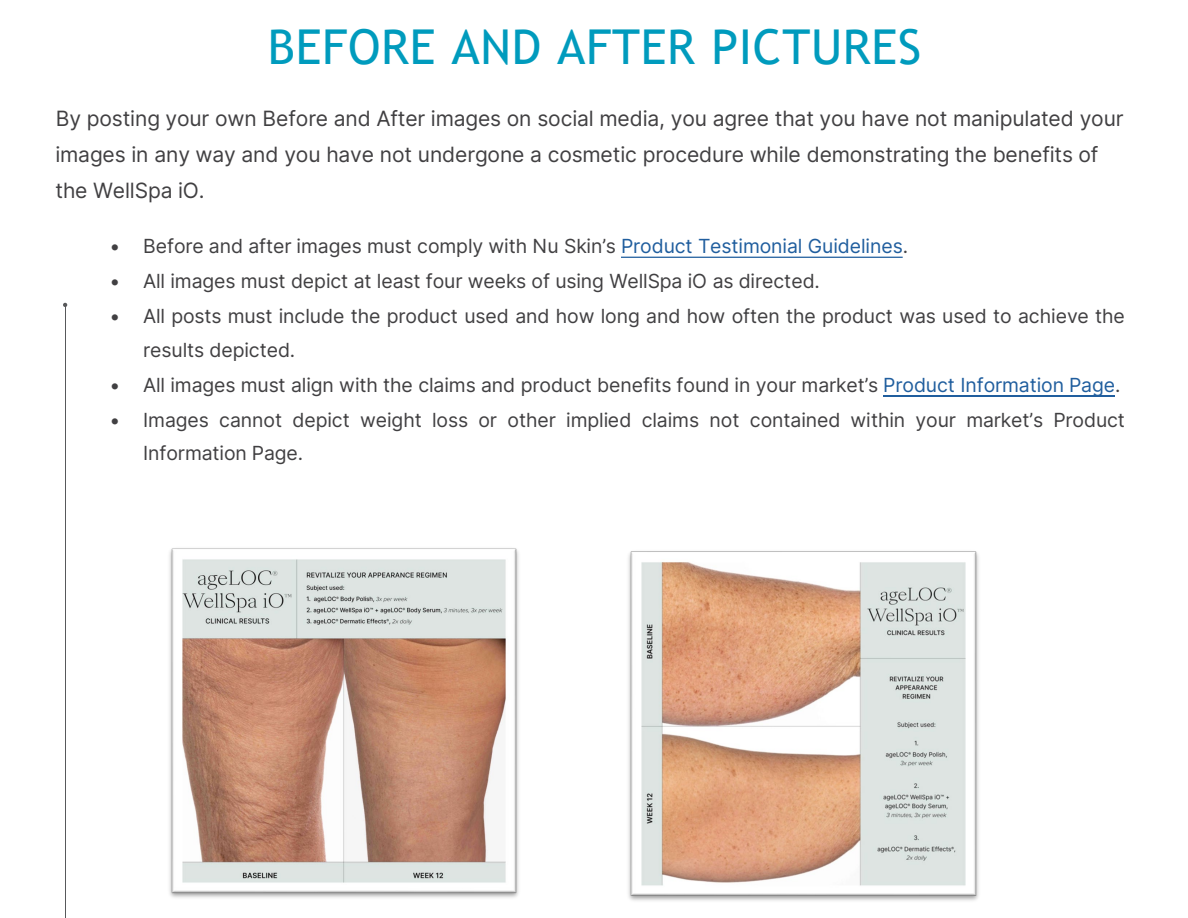
<style>
.page{position:relative;width:1188px;height:918px;background:#fff}
.page>*{position:absolute;margin:0;border:0;box-sizing:border-box;transform-origin:0 0}
.t1{font:48px "Trebuchet MS";letter-spacing:.015em;color:#009bbd}
.t2{font:21px/36.2px "Inter";letter-spacing:-.005em;color:#414042}
.t3{font:19.5px/33.5px "Inter";letter-spacing:-.005em;color:#414042}
.s1{color:#205e9e}
</style>
<div class="page">
<img style="left:169px;top:548px;width:350px;height:350px">
<hr style="left:65px;top:306px;width:1px;height:612px;background:#58595b">
<svg style="left:63px;top:303px;width:4px;height:4px"></svg>
<svg style="left:621px;top:257px;width:282px;height:1px"></svg>
<hr style="left:883px;top:395px;width:232px;height:1px;background:#205e9e">
<img style="left:628px;top:551px;width:351px;height:350px">
<h2 class="t1" style="left:268px;top:17px;width:655px">BEFORE AND AFTER PICTURES</h2>
<p class="t2" style="left:55px;top:99px;width:1070px">By posting your own Before and After images on social media, you agree that you have not manipulated your images in any way and you have not undergone a cosmetic procedure while demonstrating the benefits of the WellSpa iO.</p>
<p class="t3" style="left:109px;top:229px;width:800px">• Before and after images must comply with Nu Skin’s <span class="s1">Product Testimonial Guidelines</span>.</p>
<p class="t3" style="left:109px;top:264px;width:712px">• All images must depict at least four weeks of using WellSpa iO as directed.</p>
<p class="t3" style="left:143px;top:299px;width:983px;text-indent:-34px">• All posts must include the product used and how long and how often the product was used to achieve the results depicted.</p>
<p class="t3" style="left:109px;top:368px;width:1013px">• All images must align with the claims and product benefits found in your market’s <span class="s1">Product Information Page</span>.</p>
<p class="t3" style="left:143px;top:402px;width:983px;text-indent:-34px">• Images cannot depict weight loss or other implied claims not contained within your market’s Product<br>Information Page.</p>
</div>
